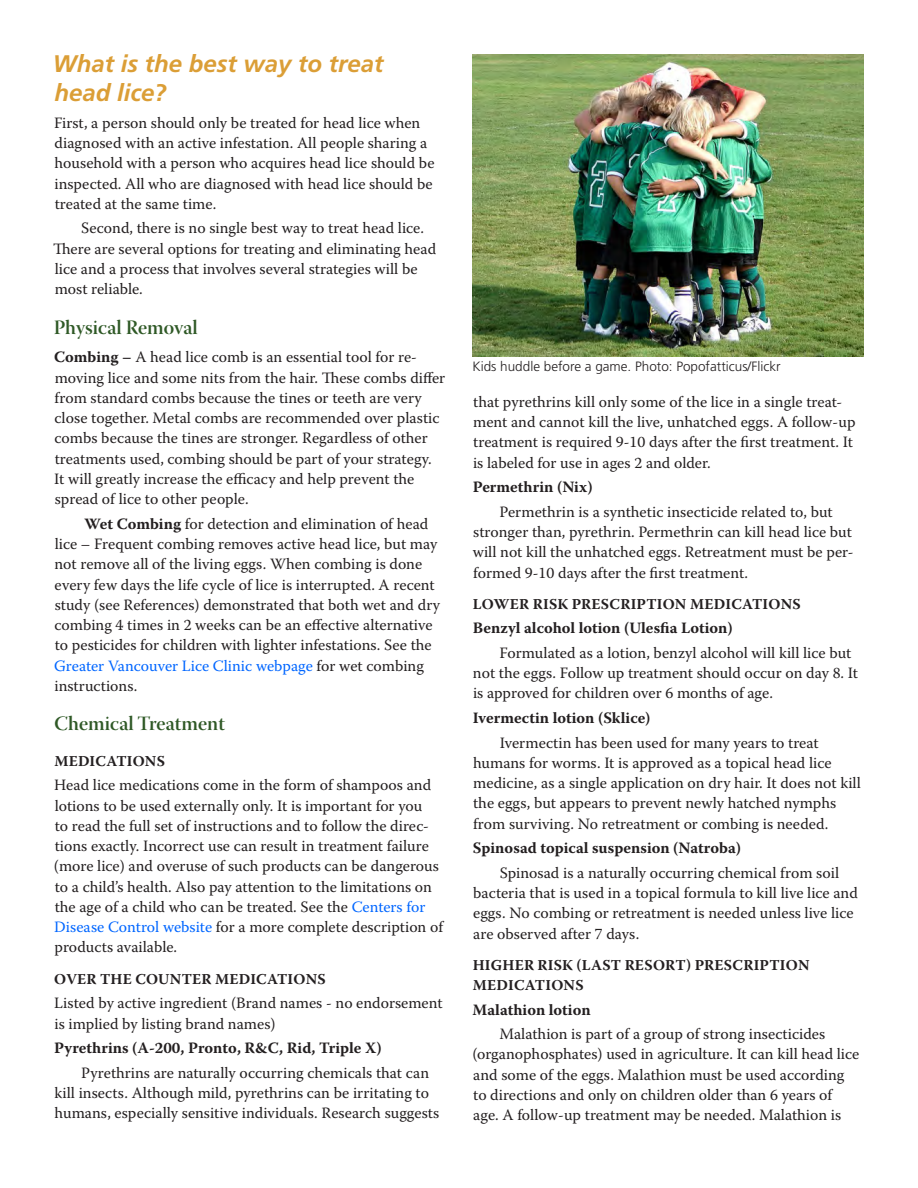
<style>
.page{position:relative;width:918px;height:1188px;background:#fff}
.page>*{position:absolute;margin:0;border:0;box-sizing:border-box;transform-origin:0 0}
.t1{font:italic 700 24px/28.8px "Frutiger LT Std";color:#db9e36}
.t2{font:20.25px "Warnock Pro Semibold Disp";color:#2f5926}
.t3{font:15.75px/20.2px "Warnock Pro";color:#231f20}
.t4{font:700 15.75px "Warnock Pro";color:#231f20}
.t5{font:700 15px/20.2px "Warnock Pro";letter-spacing:.02em;color:#231f20}
.t6{font:300 13.5px "Frutiger LT Std";color:#231f20}
.s1{font-weight:700}
.s2{color:#06f}
</style>
<div class="page">
<img style="left:473px;top:54px;width:391px;height:302px">
<h1 class="t1" style="left:53px;top:49px;width:332px">What is the best way to treat head lice?</h1>
<p class="t3" style="left:54px;top:112px;width:382px">First, a person should only be treated for head lice when diagnosed with an active infestation. All people sharing a household with a person who acquires head lice should be inspected. All who are diagnosed with head lice should be treated at the same time.</p>
<p class="t3" style="left:53px;top:218px;width:385px;text-indent:28px">Second, there is no single best way to treat head lice.<br>There are several options for treating and eliminating head lice and a process that involves several strategies will be most reliable.</p>
<p class="t2" style="left:54px;top:315px;width:146px">Physical Removal</p>
<p class="t3" style="left:54px;top:347px;width:393px"><span class="s1">Combing –</span> A head lice comb is an essential tool for re&shy;moving lice and some nits from the hair. These combs differ from standard combs because the tines or teeth are very close together. Metal combs are recommended over plastic combs because the tines are stronger. Regardless of other treatments used, combing should be part of your strategy.<br>It will greatly increase the efficacy and help prevent the spread of lice to other people.</p>
<p class="t3" style="left:54px;top:513px;width:388px;text-indent:30px"><span class="s1">Wet Combing</span> for detection and elimination of head lice – Frequent combing removes active head lice, but may not remove all of the living eggs. When combing is done every few days the life cycle of lice is interrupted. A recent study (see References) demonstrated that both wet and dry combing 4 times in 2 weeks can be an effective alternative to pesticides for children with lighter infestations. See the <span class="s2">Greater Vancouver Lice Clinic webpage</span> for wet combing instructions.</p>
<p class="t2" style="left:54px;top:711px;width:172px">Chemical Treatment</p>
<p class="t5" style="left:54px;top:751px;width:112px">Medica tions</p>
<p class="t3" style="left:54px;top:775px;width:391px">Head lice medications come in the form of shampoos and lotions to be used externally only. It is important for you<br>to read the full set of instructions and to follow the direc&shy;tions exactly. Incorrect use can result in treatment failure (more lice) and overuse of such products can be dangerous to a child’s health. Also pay attention to the limitations on the age of a child who can be treated. See the <span class="s2">Centers for Disease Control website</span> for a more complete description of products available.</p>
<p class="t5" style="left:54px;top:968px;width:273px">Over the counter medica tions</p>
<p class="t3" style="left:54px;top:993px;width:390px">Listed by active ingredient (Brand names - no endorsement is implied by listing brand names)</p>
<p class="t4" style="left:54px;top:1038px;width:329px">Pyrethrins (A-200, Pronto, R&amp;C, Rid, Triple X)</p>
<p class="t3" style="left:55px;top:1062px;width:386px;text-indent:27px">Pyrethrins are naturally occurring chemicals that can kill insects. Although mild, pyrethrins can be irritating to humans, especially sensitive individuals. Research suggests</p>
<p class="t6" style="left:473px;top:359px;width:310px">Kids huddle before a game. Photo: Popofatticus/Flickr</p>
<p class="t3" style="left:473px;top:391px;width:384px">that pyrethrins kill only some of the lice in a single treat&shy;ment and cannot kill the live, unhatched eggs. A follow-up treatment is required 9-10 days after the first treatment. It is labeled for use in ages 2 and older.</p>
<p class="t4" style="left:473px;top:478px;width:121px">Permethrin (Nix)</p>
<p class="t3" style="left:473px;top:501px;width:382px;text-indent:27px">Permethrin is a synthetic insecticide related to, but stronger than, pyrethrin. Permethrin can kill head lice but will not kill the unhatched eggs. Retreatment must be per&shy;formed 9-10 days after the first treatment.</p>
<p class="t5" style="left:473px;top:594px;width:329px">Lower risk prescription medica tions</p>
<p class="t4" style="left:473px;top:619px;width:261px">Benzyl alcohol lotion (Ulesfia Lotion)</p>
<p class="t3" style="left:473px;top:642px;width:387px;text-indent:27px">Formulated as a lotion, benzyl alcohol will kill lice but not the eggs. Follow up treatment should occur on day 8. It is approved for children over 6 months of age.</p>
<p class="t4" style="left:473px;top:708px;width:179px">Ivermectin lotion (Sklice)</p>
<p class="t3" style="left:473px;top:732px;width:389px;text-indent:27px">Ivermectin has been used for many years to treat humans for worms. It is approved as a topical head lice medicine, as a single application on dry hair. It does not kill the eggs, but appears to prevent newly hatched nymphs from surviving. No retreatment or combing is needed.</p>
<p class="t4" style="left:473px;top:839px;width:270px">Spinosad topical suspension (Natroba)</p>
<p class="t3" style="left:473px;top:862px;width:386px;text-indent:27px">Spinosad is a naturally occurring chemical from soil bacteria that is used in a topical formula to kill live lice and eggs. No combing or retreatment is needed unless live lice are observed after 7 days.</p>
<p class="t5" style="left:473px;top:955px;width:338px">Higher risk (last resort) prescription medica tions</p>
<p class="t4" style="left:473px;top:1000px;width:120px">Malathion lotion</p>
<p class="t3" style="left:472px;top:1024px;width:389px;text-indent:27px">Malathion is part of a group of strong insecticides (organophosphates) used in agriculture. It can kill head lice and some of the eggs. Malathion must be used according to directions and only on children older than 6 years of age. A follow-up treatment may be needed. Malathion is</p>
</div>
